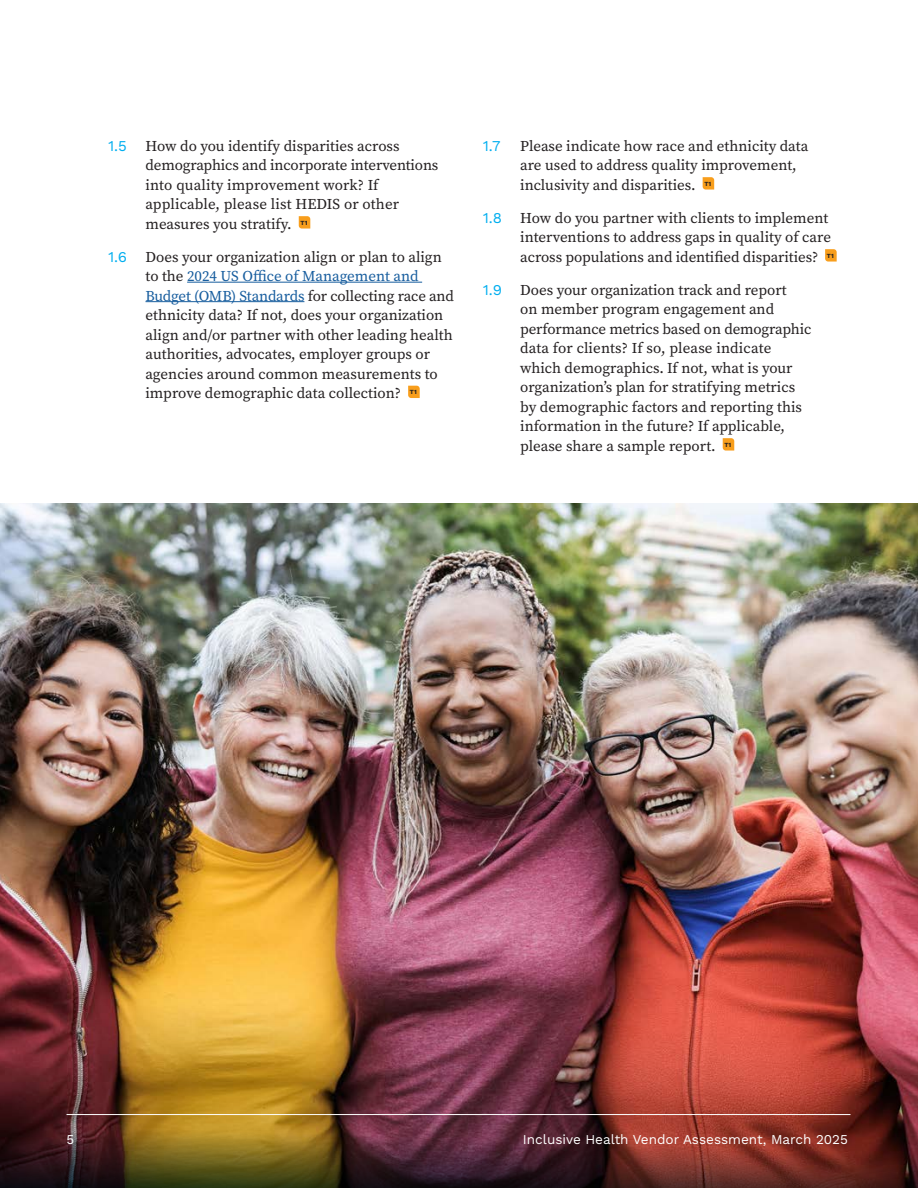
<style>
.page{position:relative;width:918px;height:1188px;background:#fff}
.page>*{position:absolute;margin:0;border:0;box-sizing:border-box;transform-origin:0 0}
.t1{font:15px/19.5px "Source Serif Pro";color:#231f20}
.t2{font:15px "Work Sans";color:#00aeef}
.t3{font:13.5px "Work Sans";color:#fff}
.t4{font:700 6.3px "Work Sans";color:#231f20}
.s1{font-family:"Work Sans";color:#00aeef}
.s2{color:#175d9e}
</style>
<div class="page">
<hr style="left:187px;top:282px;width:235px;height:1px;background:#175d9e">
<hr style="left:146px;top:301px;width:158px;height:1px;background:#175d9e">
<svg style="left:299px;top:216px;width:11px;height:13px"></svg>
<svg style="left:408px;top:386px;width:12px;height:12px"></svg>
<svg style="left:703px;top:177px;width:11px;height:13px"></svg>
<svg style="left:825px;top:249px;width:12px;height:13px"></svg>
<svg style="left:723px;top:438px;width:11px;height:13px"></svg>
<img style="left:0;top:503px;width:918px;height:399px">
<img style="left:0;top:902px;width:918px;height:286px">
<hr style="left:67px;top:1114px;width:784px;height:1px;background:#fff">
<p class="t1" style="left:146px;top:136px;width:294px;text-indent:-38px"><span class="s1">1.5</span> How do you identify disparities across demographics and incorporate interventions into quality improvement work? If applicable, please list HEDIS or other measures you stratify.</p>
<p class="t4" style="left:301px;top:219px;width:8px">T1</p>
<p class="t1" style="left:146px;top:247px;width:310px;text-indent:-38px"><span class="s1">1.6</span> Does your organization align or plan to align to the <span class="s2">2024 US Office of Management and Budget (OMB) Standards</span> for collecting race and ethnicity data? If not, does your organization align and/or partner with other leading health authorities, advocates, employer groups or agencies around common measurements to improve demographic data collection?</p>
<p class="t4" style="left:410px;top:388px;width:8px">T1</p>
<p class="t2" style="left:483px;top:137px;width:19px">1.7</p>
<p class="t1" style="left:520px;top:136px;width:290px">Please indicate how race and ethnicity data are used to address quality improvement, inclusivity and disparities.</p>
<p class="t4" style="left:704px;top:180px;width:8px">T1</p>
<p class="t1" style="left:520px;top:208px;width:312px;text-indent:-38px"><span class="s1">1.8</span> How do you partner with clients to implement interventions to address gaps in quality of care across populations and identified disparities?</p>
<p class="t4" style="left:827px;top:252px;width:8px">T1</p>
<p class="t1" style="left:520px;top:280px;width:293px;text-indent:-38px"><span class="s1">1.9</span> Does your organization track and report<br>on member program engagement and performance metrics based on demographic data for clients? If so, please indicate which demographics. If not, what is your organization’s plan for stratifying metrics by demographic factors and reporting this information in the future? If applicable, please share a sample report.</p>
<p class="t4" style="left:725px;top:441px;width:8px">T1</p>
<p class="t3" style="left:67px;top:1131px;width:9px">5</p>
<p class="t3" style="left:523px;top:1131px;width:327px">Inclusive Health Vendor Assessment, March 2025</p>
</div>
